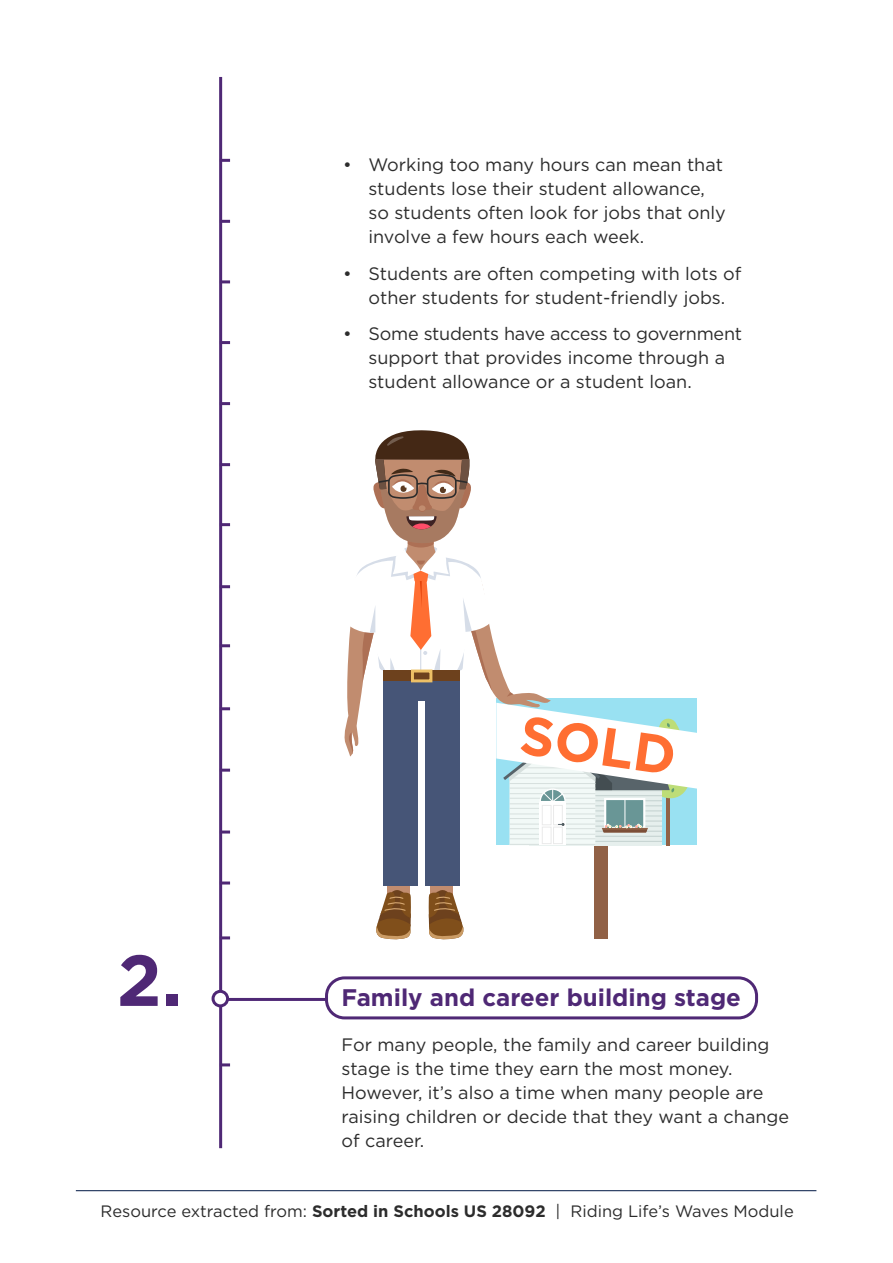
<style>
.page{position:relative;width:893px;height:1263px;background:#fff}
.page>*{position:absolute;margin:0;border:0;box-sizing:border-box;transform-origin:0 0}
.t1{font:700 72px "Gotham";color:#4f2875}
.t2{font:700 24px "Gotham";color:#4f2875}
.t3{font:18px/24px "Gotham";color:#2c2c2c}
.t4{font:16.5px "Gotham";color:#2c2c2c}
.s1{font-weight:700}
</style>
<div class="page">
<hr style="left:76px;top:1190px;width:740px;height:1px;background:#001845">
<hr style="left:219px;top:77px;width:3px;height:1071px;background:#4f2875">
<svg style="left:222px;top:341px;width:8px;height:3px"></svg>
<svg style="left:222px;top:402px;width:8px;height:3px"></svg>
<svg style="left:222px;top:463px;width:8px;height:3px"></svg>
<svg style="left:222px;top:585px;width:8px;height:3px"></svg>
<svg style="left:222px;top:707px;width:8px;height:3px"></svg>
<svg style="left:222px;top:936px;width:8px;height:3px"></svg>
<svg style="left:222px;top:1063px;width:8px;height:3px"></svg>
<svg style="left:222px;top:769px;width:8px;height:3px"></svg>
<svg style="left:222px;top:830px;width:8px;height:3px"></svg>
<svg style="left:222px;top:881px;width:8px;height:3px"></svg>
<svg style="left:222px;top:280px;width:8px;height:3px"></svg>
<svg style="left:222px;top:220px;width:8px;height:3px"></svg>
<svg style="left:222px;top:159px;width:8px;height:3px"></svg>
<svg style="left:222px;top:644px;width:8px;height:3px"></svg>
<svg style="left:222px;top:523px;width:8px;height:3px"></svg>
<hr style="left:219px;top:998px;width:109px;height:3px;background:#4f2875">
<div style="left:213px;top:991px;width:15px;height:15px;background:#fff;border-radius:50%"></div>
<div style="left:212px;top:990px;width:17px;height:17px;border:3px solid #4f2875;border-radius:50%"></div>
<div style="left:325px;top:976px;width:433px;height:43px;border:3px solid #4f2875;border-radius:18px"></div>
<div style="left:594px;top:828px;width:13px;height:111px;background:#916146"></div>
<div style="left:384px;top:686px;width:34px;height:199px;background:#465577"></div>
<div style="left:425px;top:686px;width:35px;height:199px;background:#465577"></div>
<svg style="left:376px;top:887px;width:35px;height:53px"></svg>
<svg style="left:428px;top:887px;width:35px;height:53px"></svg>
<svg style="left:344px;top:430px;width:353px;height:415px"></svg>
<p class="t3" style="left:368px;top:152px;width:359px;text-indent:-26px">• Working too many hours can mean that students lose their student allowance, so students often look for jobs that only involve a few hours each week.</p>
<p class="t3" style="left:343px;top:261px;width:400px;text-align:center">• Students are often competing with lots of other students for student-friendly jobs.</p>
<p class="t3" style="left:368px;top:322px;width:375px;text-indent:-26px">• Some students have access to government support that provides income through a student allowance or a student loan.</p>
<h1 class="t1" style="left:117px;top:933px;width:67px">2.</h1>
<h2 class="t2" style="left:342px;top:981px;width:401px">Family and career building stage</h2>
<p class="t3" style="left:342px;top:1032px;width:449px">For many people, the family and career building stage is the time they earn the most money.<br>However, it’s also a time when many people are raising children or decide that they want a change of career.</p>
<p class="t4" style="left:101px;top:1200px;width:695px">Resource extracted from: <span class="s1">Sorted in Schools US 28092</span> | Riding Life’s Waves Module</p>
</div>
